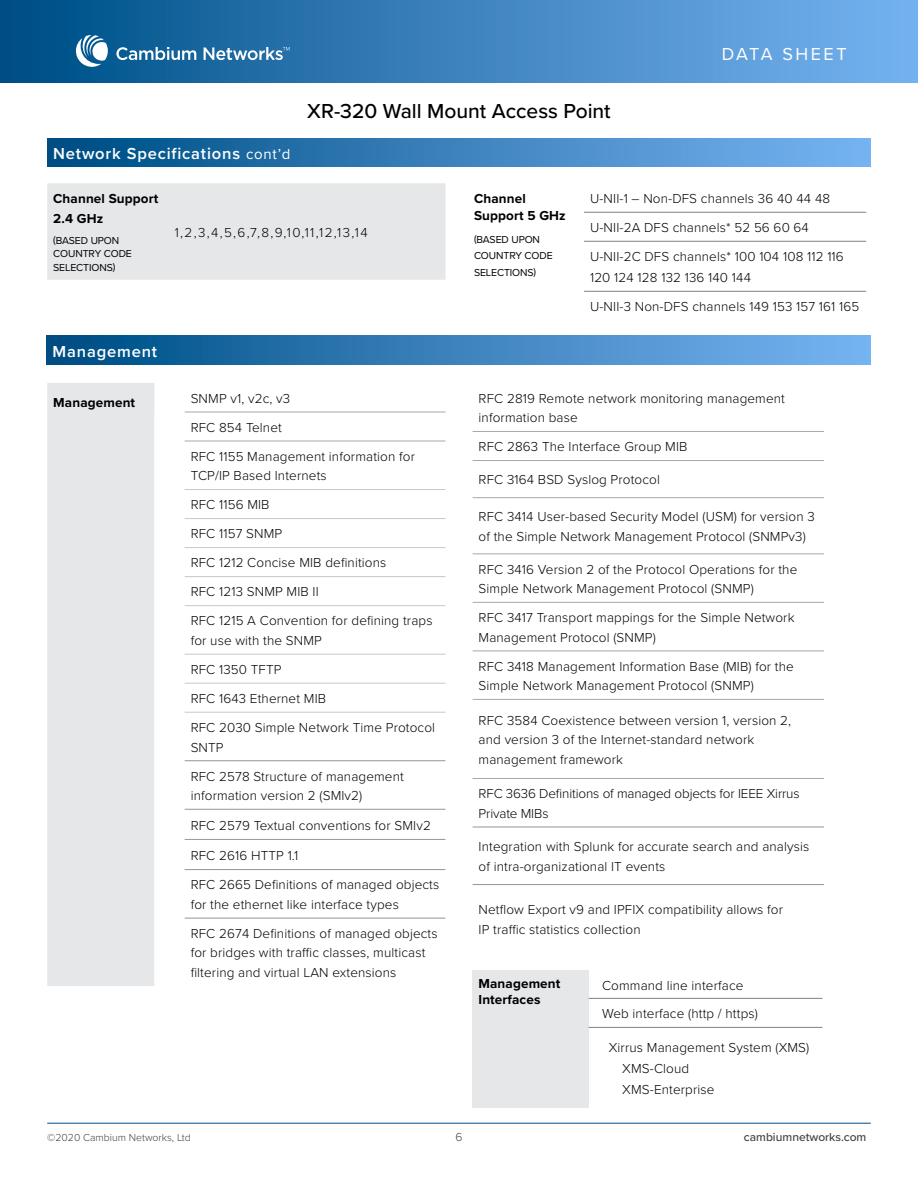
<style>
.page{position:relative;width:918px;height:1188px;background:#fff}
.page>*{position:absolute;margin:0;border:0;box-sizing:border-box;transform-origin:0 0}
.t1{font:500 21px "Proxima Nova";color:#000}
.t2{font:18px "Proxima Nova";letter-spacing:.14em;color:#fff}
.t3{font:600 16.5px "Proxima Nova";letter-spacing:.05em;color:#fff}
._02_TB_Table_L{font:300 13.5px/19.5px "Proxima Nova";letter-spacing:.01em;color:#000}
.t4{font:700 13.5px/16.5px "Proxima Nova";letter-spacing:.01em;color:#000}
._02_TB_Table_L-2{font:300 13.5px/19.5px "Proxima Nova";letter-spacing:-.01em;color:#000}
.t5{font:500 12px "Proxima Nova";color:#404041}
.t6{font:300 12px "Proxima Nova";color:#404041}
.t7{font:10.5px/13.5px "Proxima Nova";letter-spacing:-.01em;color:#000}
.t8{font:300 10.5px "Proxima Nova";color:#404041}
.s1{font-weight:400;font-size:15px}
</style>
<div class="page">
<hr style="left:47px;top:1123px;width:824px;height:1px;background:#004b82">
<div style="left:0;top:0;width:918px;height:82px;background:linear-gradient(to right,#004f85,#78b4f1)"></div>
<svg style="left:116px;top:47px;width:224px;height:23px"></svg>
<svg style="left:66px;top:35px;width:42px;height:44px"></svg>
<div style="left:47px;top:138px;width:824px;height:28px;background:linear-gradient(to right,#004d84,#7ab5f3)"></div>
<div style="left:47px;top:336px;width:823px;height:28px;background:linear-gradient(to right,#004d84,#7ab6f3)"></div>
<div style="left:47px;top:183px;width:399px;height:97px;background:#e6e7e8"></div>
<hr style="left:584px;top:212px;width:282px;height:1px;background:#808184">
<hr style="left:584px;top:241px;width:282px;height:1px;background:#808184">
<hr style="left:584px;top:291px;width:282px;height:1px;background:#808184">
<div style="left:47px;top:383px;width:107px;height:603px;background:#e6e7e8"></div>
<svg style="left:184px;top:412px;width:262px;height:507px"></svg>
<hr style="left:185px;top:489px;width:261px;height:1px;background:#c6c8ca">
<hr style="left:185px;top:518px;width:261px;height:1px;background:#c6c8ca">
<hr style="left:185px;top:547px;width:261px;height:1px;background:#c6c8ca">
<hr style="left:185px;top:576px;width:261px;height:1px;background:#c6c8ca">
<hr style="left:185px;top:605px;width:261px;height:1px;background:#c6c8ca">
<hr style="left:185px;top:654px;width:261px;height:1px;background:#c6c8ca">
<hr style="left:185px;top:683px;width:261px;height:1px;background:#c6c8ca">
<hr style="left:185px;top:712px;width:261px;height:1px;background:#c6c8ca">
<hr style="left:185px;top:412px;width:261px;height:1px;background:#a7a8ab">
<hr style="left:185px;top:441px;width:261px;height:1px;background:#a7a8ab">
<hr style="left:185px;top:760px;width:261px;height:1px;background:#939597">
<hr style="left:185px;top:809px;width:261px;height:1px;background:#939597">
<hr style="left:185px;top:839px;width:261px;height:1px;background:#939597">
<hr style="left:185px;top:869px;width:261px;height:1px;background:#939597">
<hr style="left:185px;top:918px;width:261px;height:1px;background:#939597">
<hr style="left:473px;top:497px;width:351px;height:1px;background:#a7a8ab">
<hr style="left:473px;top:554px;width:351px;height:1px;background:#a7a8ab">
<hr style="left:473px;top:602px;width:351px;height:1px;background:#a7a8ab">
<hr style="left:473px;top:651px;width:351px;height:1px;background:#a7a8ab">
<hr style="left:473px;top:699px;width:351px;height:1px;background:#a7a8ab">
<hr style="left:473px;top:778px;width:351px;height:1px;background:#a7a8ab">
<hr style="left:473px;top:431px;width:351px;height:1px;background:#a7a8ab">
<hr style="left:473px;top:460px;width:351px;height:1px;background:#a7a8ab">
<hr style="left:473px;top:827px;width:351px;height:1px;background:#939597">
<hr style="left:473px;top:884px;width:351px;height:1px;background:#939597">
<div style="left:472px;top:970px;width:117px;height:138px;background:#e6e7e8"></div>
<hr style="left:589px;top:998px;width:233px;height:1px;background:#808184">
<hr style="left:589px;top:1027px;width:233px;height:1px;background:#808184">
<p class="t3" style="left:53px;top:141px;width:239px">Network Specifications <span class="s1">cont’d</span></p>
<h1 class="t1" style="left:307px;top:95px;width:305px">XR-320 Wall Mount Access Point</h1>
<h2 class="t2" style="left:722px;top:41px;width:126px">DATA SHEET</h2>
<p class="t4" style="left:53px;top:190px;width:107px">Channel Support</p>
<p class="t4" style="left:53px;top:210px;width:51px">2.4 GHz</p>
<p class="t7" style="left:53px;top:233px;width:80px">(BASED UPON<br>COUNTRY CODE<br>SELECTIONS)</p>
<p class="_02_TB_Table_L" style="left:175px;top:222px;width:194px">1,2,3,4,5,6,7,8,9,10,11,12,13,14</p>
<p class="t3" style="left:53px;top:339px;width:106px">Management</p>
<p class="t4" style="left:53px;top:394px;width:83px">Management</p>
<p class="_02_TB_Table_L" style="left:191px;top:388px;width:101px">SNMP v1, v2c, v3</p>
<p class="_02_TB_Table_L" style="left:191px;top:417px;width:93px">RFC 854 Telnet</p>
<p class="_02_TB_Table_L" style="left:191px;top:446px;width:226px">RFC 1155 Management information for<br>TCP/IP Based Internets</p>
<p class="_02_TB_Table_L" style="left:191px;top:494px;width:80px">RFC 1156 MIB</p>
<p class="_02_TB_Table_L" style="left:191px;top:523px;width:93px">RFC 1157 SNMP</p>
<p class="_02_TB_Table_L" style="left:191px;top:552px;width:197px">RFC 1212 Concise MIB definitions</p>
<p class="_02_TB_Table_L" style="left:191px;top:581px;width:130px">RFC 1213 SNMP MIB II</p>
<p class="_02_TB_Table_L" style="left:191px;top:610px;width:243px">RFC 1215 A Convention for defining traps for use with the SNMP</p>
<p class="_02_TB_Table_L" style="left:191px;top:659px;width:92px">RFC 1350 TFTP</p>
<p class="_02_TB_Table_L" style="left:191px;top:688px;width:137px">RFC 1643 Ethernet MIB</p>
<p class="_02_TB_Table_L" style="left:191px;top:717px;width:246px">RFC 2030 Simple Network Time Protocol<br>SNTP</p>
<p class="_02_TB_Table_L" style="left:191px;top:766px;width:215px">RFC 2578 Structure of management information version 2 (SMIv2)</p>
<p class="_02_TB_Table_L" style="left:191px;top:815px;width:242px">RFC 2579 Textual conventions for SMIv2</p>
<p class="_02_TB_Table_L" style="left:191px;top:845px;width:109px">RFC 2616 HTTP 1.1</p>
<p class="_02_TB_Table_L" style="left:191px;top:874px;width:250px">RFC 2665 Definitions of managed objects for the ethernet like interface types</p>
<p class="_02_TB_Table_L" style="left:191px;top:923px;width:249px">RFC 2674 Definitions of managed objects for bridges with traffic classes, multicast filtering and virtual LAN extensions</p>
<p class="t4" style="left:474px;top:190px;width:93px">Channel<br>Support 5 GHz</p>
<p class="t7" style="left:474px;top:231px;width:80px;line-height:16.5px">(BASED UPON<br>COUNTRY CODE<br>SELECTIONS)</p>
<p class="_02_TB_Table_L" style="left:590px;top:188px;width:242px">U-NII-1 – Non-DFS channels 36 40 44 48</p>
<p class="_02_TB_Table_L" style="left:590px;top:217px;width:220px">U-NII-2A DFS channels* 52 56 60 64</p>
<p class="_02_TB_Table_L" style="left:590px;top:245px;width:255px;line-height:21px">U-NII-2C DFS channels* 100 104 108 112 116<br>120 124 128 132 136 140 144</p>
<p class="_02_TB_Table_L" style="left:590px;top:296px;width:271px">U-NII-3 Non-DFS channels 149 153 157 161 165</p>
<p class="_02_TB_Table_L" style="left:479px;top:388px;width:308px">RFC 2819 Remote network monitoring management information base</p>
<p class="_02_TB_Table_L" style="left:479px;top:436px;width:210px">RFC 2863 The Interface Group MIB</p>
<p class="_02_TB_Table_L" style="left:479px;top:469px;width:183px">RFC 3164 BSD Syslog Protocol</p>
<p class="_02_TB_Table_L" style="left:479px;top:506px;width:338px">RFC 3414 User-based Security Model (USM) for version 3 of the Simple Network Management Protocol (SNMPv3)</p>
<p class="_02_TB_Table_L" style="left:479px;top:559px;width:320px">RFC 3416 Version 2 of the Protocol Operations for the<br>Simple Network Management Protocol (SNMP)</p>
<p class="_02_TB_Table_L" style="left:479px;top:607px;width:317px">RFC 3417 Transport mappings for the Simple Network<br>Management Protocol (SNMP)</p>
<p class="_02_TB_Table_L" style="left:479px;top:656px;width:317px">RFC 3418 Management Information Base (MIB) for the<br>Simple Network Management Protocol (SNMP)</p>
<p class="_02_TB_Table_L" style="left:479px;top:710px;width:314px">RFC 3584 Coexistence between version 1, version 2, and version 3 of the Internet-standard network management framework</p>
<p class="_02_TB_Table_L-2" style="left:479px;top:783px;width:323px">RFC 3636 Definitions of managed objects for IEEE Xirrus<br>Private MIBs</p>
<p class="_02_TB_Table_L" style="left:479px;top:836px;width:332px">Integration with Splunk for accurate search and analysis of intra-organizational IT events</p>
<p class="_02_TB_Table_L" style="left:479px;top:899px;width:306px">Netflow Export v9 and IPFIX compatibility allows for</p>
<p class="_02_TB_Table_L" style="left:479px;top:919px;width:164px">IP traffic statistics collection</p>
<p class="t4" style="left:478px;top:975px;width:83px">Management<br>Interfaces</p>
<p class="_02_TB_Table_L" style="left:602px;top:975px;width:143px">Command line interface</p>
<p class="_02_TB_Table_L" style="left:602px;top:1003px;width:157px">Web interface (http / https)</p>
<p class="_02_TB_Table_L" style="left:609px;top:1037px;width:202px">Xirrus Management System (XMS)</p>
<p class="_02_TB_Table_L" style="left:622px;top:1058px;width:69px">XMS-Cloud</p>
<p class="_02_TB_Table_L" style="left:622px;top:1079px;width:94px">XMS-Enterprise</p>
<p class="t8" style="left:47px;top:1129px;width:145px">©2020 Cambium Networks, Ltd</p>
<p class="t6" style="left:455px;top:1128px;width:9px">6</p>
<p class="t5" style="left:744px;top:1128px;width:124px">cambiumnetworks.com</p>
</div>
